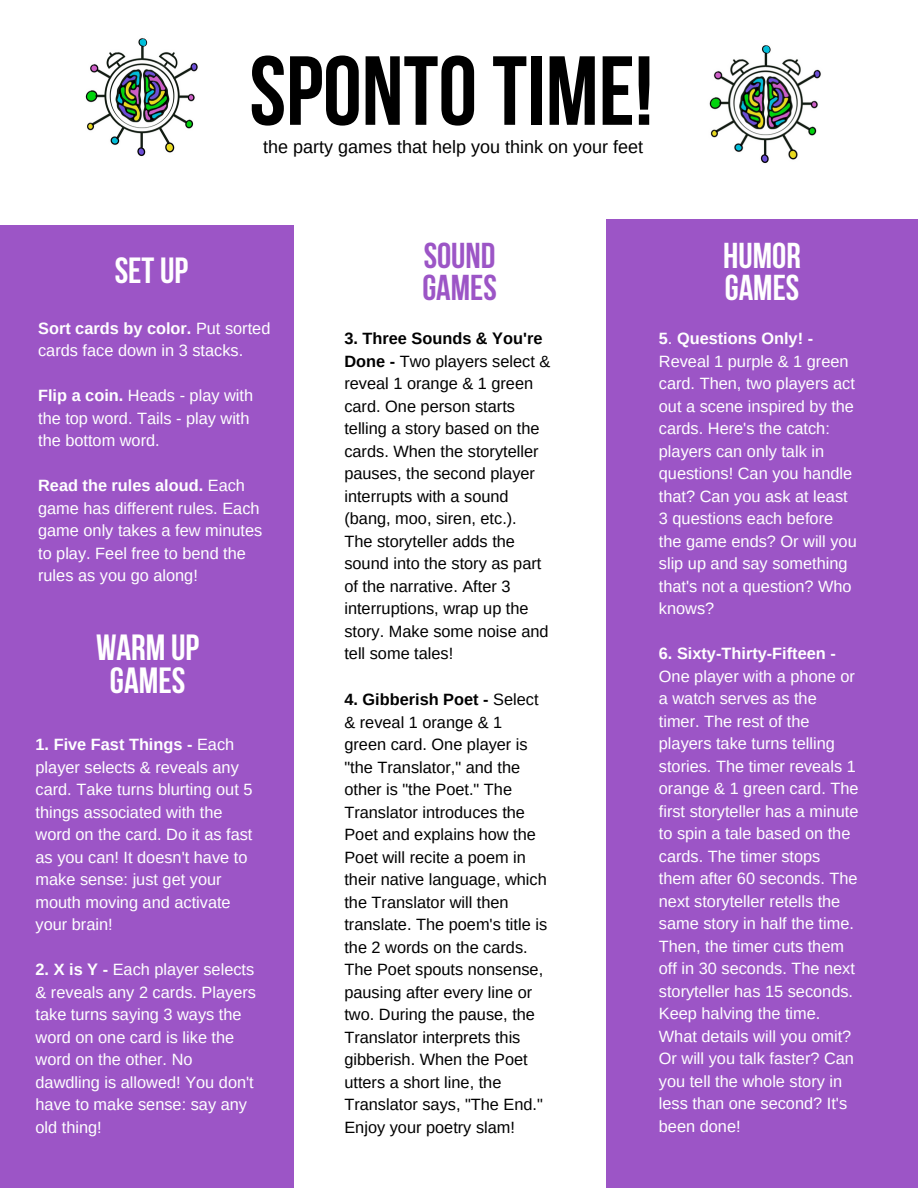
<style>
.page{position:relative;width:918px;height:1188px;background:#fff}
.page>*{position:absolute;margin:0;border:0;box-sizing:border-box;transform-origin:0 0}
.t1{font:700 97.8px "Bebas Neue";color:#000}
.t2{font:700 36.3px "Bebas Neue";color:#fff}
.t3{font:700 35.85px "Bebas Neue";color:#9c55c6}
.t4{font:700 35.85px "Bebas Neue";color:#fff}
.t5{font:18px "Arimo";color:#000}
.t6{font:16.35px/22.5px "Arimo";color:#fff}
.t7{font:16.35px/22.5px "Arimo";color:#000}
.t8{font:700 16.35px "Arimo";color:#fff}
.s1{font-weight:700}
.s2{font-weight:400}
</style>
<div class="page">
<div style="left:0;top:226px;width:294px;height:962px;background:#9c55c6"></div>
<div style="left:606px;top:219px;width:312px;height:969px;background:#9c55c6"></div>
<img style="left:85px;top:38px;width:113px;height:119px">
<img style="left:709px;top:45px;width:112px;height:119px">
<p class="t1" style="left:250px;top:51px;width:405px">SPONTOTIME!</p>
<p class="t5" style="left:263px;top:137px;width:381px">the party games that help you think on your feet</p>
<p class="t2" style="left:115px;top:256px;width:75px">SETUP</p>
<p class="t6" style="left:38px;top:317px;width:234px"><span class="s1">Sort cards by color.</span> Put sorted cards face down in 3 stacks.</p>
<p class="t6" style="left:38px;top:384px;width:217px"><span class="s1">Flip a coin.</span> Heads - play with the top word. Tails - play with the bottom word.</p>
<p class="t6" style="left:38px;top:474px;width:226px"><span class="s1">Read the rules aloud.</span> Each game has different rules. Each game only takes a few minutes to play. Feel free to bend the rules as you go along!</p>
<p class="t2" style="left:96px;top:633px;width:105px">WARM UP</p>
<p class="t2" style="left:110px;top:666px;width:77px">GAMES</p>
<p class="t6" style="left:36px;top:733px;width:218px"><span class="s1">1. Five Fast Things -</span> Each player selects &amp; reveals any card. Take turns blurting out 5 things associated with the word on the card. Do it as fast as you can! It doesn't have to make sense: just get your mouth moving and activate your brain!</p>
<p class="t6" style="left:36px;top:958px;width:222px"><span class="s1">2. X is Y -</span> Each player selects &amp; reveals any 2 cards. Players take turns saying 3 ways the word on one card is like the word on the other. No dawdling is allowed! You don't have to make sense: say any old thing!</p>
<p class="t3" style="left:424px;top:241px;width:73px">SOUND</p>
<p class="t3" style="left:422px;top:273px;width:76px">GAMES</p>
<p class="t7" style="left:344px;top:328px;width:207px"><span class="s1">3. Three Sounds &amp; You're<br>Done -</span> Two players select &amp; reveal 1 orange &amp; 1 green card. One person starts telling a story based on the cards. When the storyteller pauses, the second player interrupts with a sound</p>
<p class="t7" style="left:344px;top:508px;width:174px">(bang, moo, siren, etc.).</p>
<p class="t7" style="left:344px;top:530px;width:198px">The storyteller adds the sound into the story as part</p>
<p class="t7" style="left:344px;top:575px;width:206px">of the narrative. After 3 interruptions, wrap up the story. Make some noise and tell some tales!</p>
<p class="t7" style="left:344px;top:688px;width:204px"><span class="s1">4. Gibberish Poet -</span> Select &amp; reveal 1 orange &amp; 1 green card. One player is "the Translator," and the other is "the Poet." The<br>Translator introduces the<br>Poet and explains how the<br>Poet will recite a poem in their native language, which the Translator will then translate. The poem's title is the 2 words on the cards.<br>The Poet spouts nonsense, pausing after every line or two. During the pause, the<br>Translator interprets this gibberish. When the Poet utters a short line, the<br>Translator says, "The End."<br>Enjoy your poetry slam!</p>
<p class="t4" style="left:723px;top:241px;width:79px">HUMOR</p>
<p class="t4" style="left:725px;top:273px;width:76px">GAMES</p>
<p class="t8" style="left:659px;top:330px;width:156px">5<span class="s2">.</span> Questions Only! -</p>
<p class="t6" style="left:659px;top:350px;width:199px">Reveal 1 purple &amp; 1 green card. Then, two players act out a scene inspired by the cards. Here's the catch: players can only talk in questions! Can you handle that? Can you ask at least<br>3 questions each before the game ends? Or will you slip up and say something that's not a question? Who knows?</p>
<p class="t6" style="left:659px;top:643px;width:201px"><span class="s1">6. Sixty-Thirty-Fifteen -<br></span>One player with a phone or a watch serves as the timer. The rest of the players take turns telling stories. The timer reveals 1 orange &amp; 1 green card. The first storyteller has a minute to spin a tale based on the cards. The timer stops them after 60 seconds. The next storyteller retells the same story in half the time.<br>Then, the timer cuts them off in 30 seconds. The next storyteller has 15 seconds.<br>Keep halving the time.<br>What details will you omit?<br>Or will you talk faster? Can you tell the whole story in less than one second? It's been done!</p>
</div>
